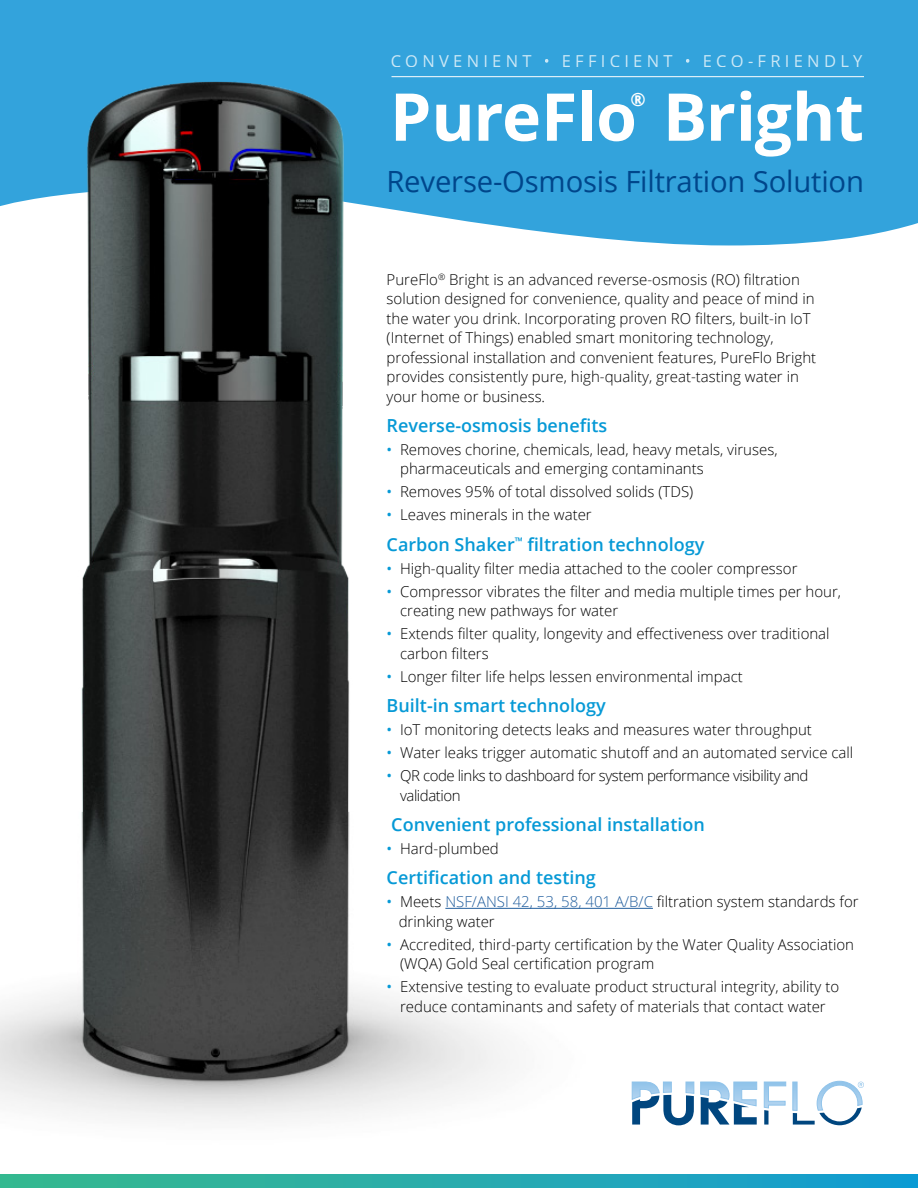
<style>
.page{position:relative;width:918px;height:1188px;background:#fff}
.page>*{position:absolute;margin:0;border:0;box-sizing:border-box;transform-origin:0 0}
.t1{font:700 66px "Open Sans";color:#fff}
.t2{font:29.25px "Open Sans";letter-spacing:-.005em;color:#00468b}
.t3{font:700 18.3px "Open Sans";color:#fff}
.t4{font:600 18px "Open Sans";color:#0699d6}
.t5{font:16.5px "Open Sans";letter-spacing:.26em;color:#fff}
.t6{font:300 15px/19.5px "Open Sans";color:#000}
.t7{font:300 15px/19.5px "Open Sans";letter-spacing:-.03em;color:#000}
.s1{font-weight:400;color:#0699d6}
.s2{color:#215e9e}
</style>
<div class="page">
<svg style="left:0;top:1174px;width:918px;height:14px;background:#26aaae"></svg>
<div style="left:0;top:0;width:918px;height:245px;background:#33a3dc"></div>
<img style="left:0;top:44px;width:783px;height:1082px">
<hr style="left:445px;top:908px;width:208px;height:1px;background:#215e9e">
<hr style="left:392px;top:76px;width:472px;height:1px;background:#fff">
<svg style="left:632px;top:1082px;width:62px;height:43px"></svg>
<svg style="left:700px;top:1082px;width:57px;height:43px"></svg>
<svg style="left:764px;top:1082px;width:22px;height:43px"></svg>
<svg style="left:792px;top:1081px;width:72px;height:44px"></svg>
<p class="t5" style="left:391px;top:49px;width:473px">CONVENIENT · EFFICIENT · ECO-FRIENDLY</p>
<h1 class="t1" style="left:390px;top:70px;width:475px">PureFlo Bright</h1>
<p class="t3" style="left:630px;top:87px;width:17px">®</p>
<h2 class="t2" style="left:386px;top:161px;width:479px">Reverse-Osmosis Filtration Solution</h2>
<p class="t6" style="left:387px;top:269px;width:431px">PureFlo<sup>®</sup> Bright is an advanced reverse-osmosis (RO) filtration solution designed for convenience, quality and peace of mind in the water you drink. Incorporating proven RO filters, built-in IoT (Internet of Things) enabled smart monitoring technology, professional installation and convenient features, PureFlo Bright provides consistently pure, high-quality, great-tasting water in your home or business.</p>
<p class="t4" style="left:387px;top:413px;width:222px">Reverse-osmosis benefits</p>
<p class="t6" style="left:400px;top:439px;width:379px;text-indent:-13px"><span class="s1">•</span> Removes chorine, chemicals, lead, heavy metals, viruses, pharmaceuticals and emerging contaminants</p>
<p class="t6" style="left:387px;top:482px;width:308px"><span class="s1">•</span> Removes 95% of total dissolved solids (TDS)</p>
<p class="t6" style="left:387px;top:505px;width:207px"><span class="s1">•</span> Leaves minerals in the water</p>
<p class="t4" style="left:387px;top:532px;width:319px">Carbon Shaker<sup>™</sup> filtration technology</p>
<p class="t6" style="left:387px;top:558px;width:412px"><span class="s1">•</span> High-quality filter media attached to the cooler compressor</p>
<p class="t6" style="left:400px;top:581px;width:443px;text-indent:-13px"><span class="s1">•</span> Compressor vibrates the filter and media multiple times per hour, creating new pathways for water</p>
<p class="t6" style="left:400px;top:624px;width:431px;text-indent:-13px"><span class="s1">•</span> Extends filter quality, longevity and effectiveness over traditional carbon filters</p>
<p class="t6" style="left:387px;top:666px;width:358px"><span class="s1">•</span> Longer filter life helps lessen environmental impact</p>
<p class="t4" style="left:387px;top:693px;width:221px">Built-in smart technology</p>
<p class="t6" style="left:387px;top:719px;width:427px"><span class="s1">•</span> IoT monitoring detects leaks and measures water throughput</p>
<p class="t6" style="left:387px;top:742px;width:468px"><span class="s1">•</span> Water leaks trigger automatic shutoff and an automated service call</p>
<p class="t7" style="left:400px;top:765px;width:410px;text-indent:-13px"><span class="s1">•</span> QR code links to dashboard for system performance visibility and validation</p>
<p class="t4" style="left:391px;top:812px;width:315px">Convenient professional installation</p>
<p class="t6" style="left:387px;top:838px;width:114px"><span class="s1">•</span> Hard-plumbed</p>
<p class="t4" style="left:387px;top:865px;width:211px">Certification and testing</p>
<p class="t6" style="left:399px;top:892px;width:461px;text-indent:-12px"><span class="s1">•</span> Meets <span class="s2">NSF/ANSI 42, 53, 58, 401 A/B/C</span> filtration system standards for drinking water</p>
<p class="t6" style="left:400px;top:934px;width:456px;text-indent:-13px"><span class="s1">•</span> Accredited, third-party certification by the Water Quality Association (WQA) Gold Seal certification program</p>
<p class="t6" style="left:387px;top:977px;width:454px;text-align:center"><span class="s1">•</span> Extensive testing to evaluate product structural integrity, ability to reduce contaminants and safety of materials that contact water</p>
</div>
